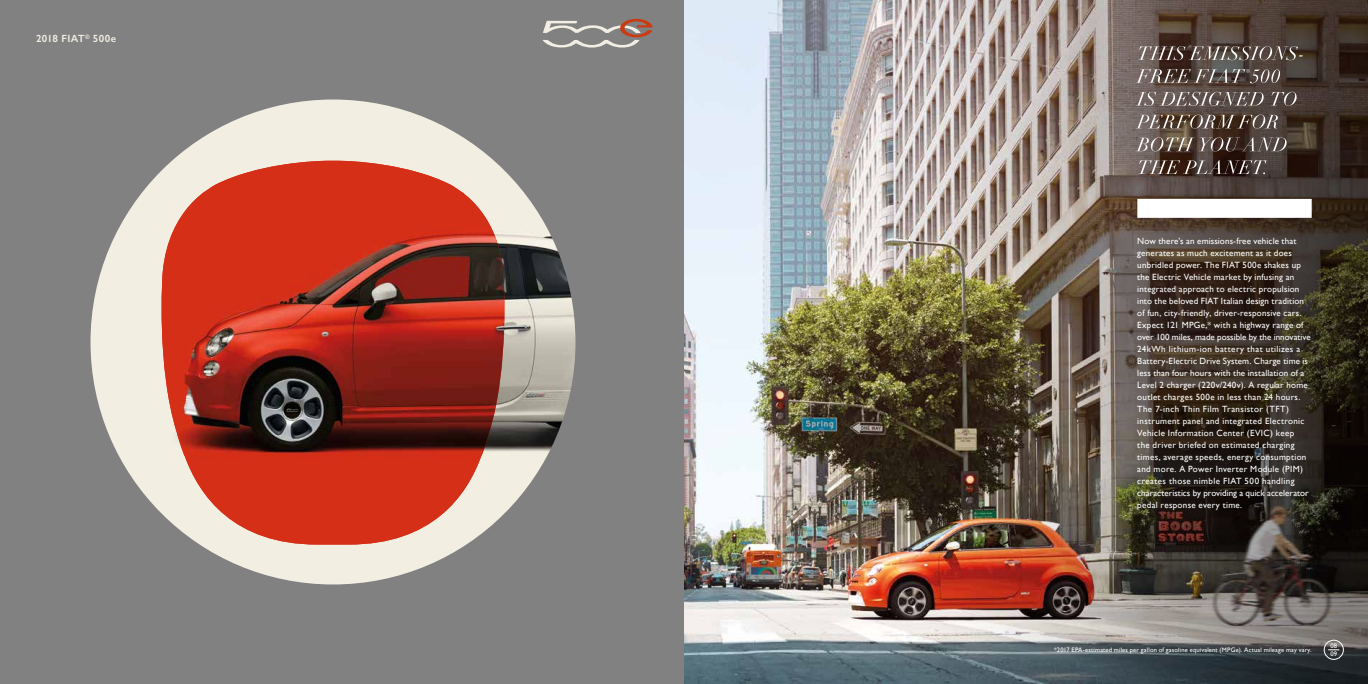
<style>
.page{position:relative;width:1368px;height:684px;background:#fff}
.page>*{position:absolute;margin:0;border:0;box-sizing:border-box;transform-origin:0 0}
.t1{font:600 10.4px "Gill Sans";letter-spacing:.035em;color:#f2eee3}
.t2{font:9px/12px "Gill Sans";letter-spacing:.025em;color:#fff}
.t3{font:6.7px/8.5px "Gill Sans";color:#fff}
.t4{font:6.5px "Gill Sans";letter-spacing:.025em;color:#fff}
</style>
<div class="page">
<div style="left:0;top:0;width:684px;height:684px;background:#828182"></div>
<img style="left:91px;top:100px;width:484px;height:484px;border-radius:242px">
<svg style="left:156px;top:160px;width:354px;height:352px;background:#cfcbc1"></svg>
<img style="left:160px;top:161px;width:346px;height:384px">
<svg style="left:542px;top:19px;width:111px;height:29px"></svg>
<img style="left:684px;top:0;width:684px;height:684px">
<div style="left:1324px;top:640px;width:19px;height:19px;border:1px solid #fff;border-radius:50%"></div>
<svg style="left:1136px;top:46px;width:167px;height:128px;background:#63554f"></svg>
<div style="left:1137px;top:199px;width:175px;height:19px;background:#fff"></div>
<p class="t1" style="left:36px;top:33px;width:82px">2018 FIAT<sup>®</sup> 500e</p>
<p class="t2" style="left:1137px;top:235px;width:175px">Now there’s an emissions-free vehicle that generates as much excitement as it does unbridled power. The FIAT 500e shakes up the Electric Vehicle market by infusing an integrated approach to electric propulsion into the beloved FIAT Italian design tradition of fun, city-friendly, driver-responsive cars.<br>Expect 121 MPGe,* with a highway range of over 100 miles, made possible by the innovative 24kWh lithium-ion battery that utilizes a Battery-Electric Drive System. Charge time is less than four hours with the installation of a Level 2 charger (220v/240v). A regular home outlet charges 500e in less than 24 hours.<br>The 7-inch Thin Film Transistor (TFT) instrument panel and integrated Electronic Vehicle Information Center (EVIC) keep<br>the driver briefed on estimated charging times, average speeds, energy consumption and more. A Power Inverter Module (PIM) creates those nimble FIAT 500 handling characteristics by providing a quick accelerator pedal response every time.</p>
<p class="t4" style="left:1054px;top:646px;width:259px">*2017 EPA-estimated miles per gallon of gasoline equivalent (MPGe). Actual mileage may vary.</p>
<p class="t3" style="left:1330px;top:641px;width:8px">08<br>09</p>
</div>
